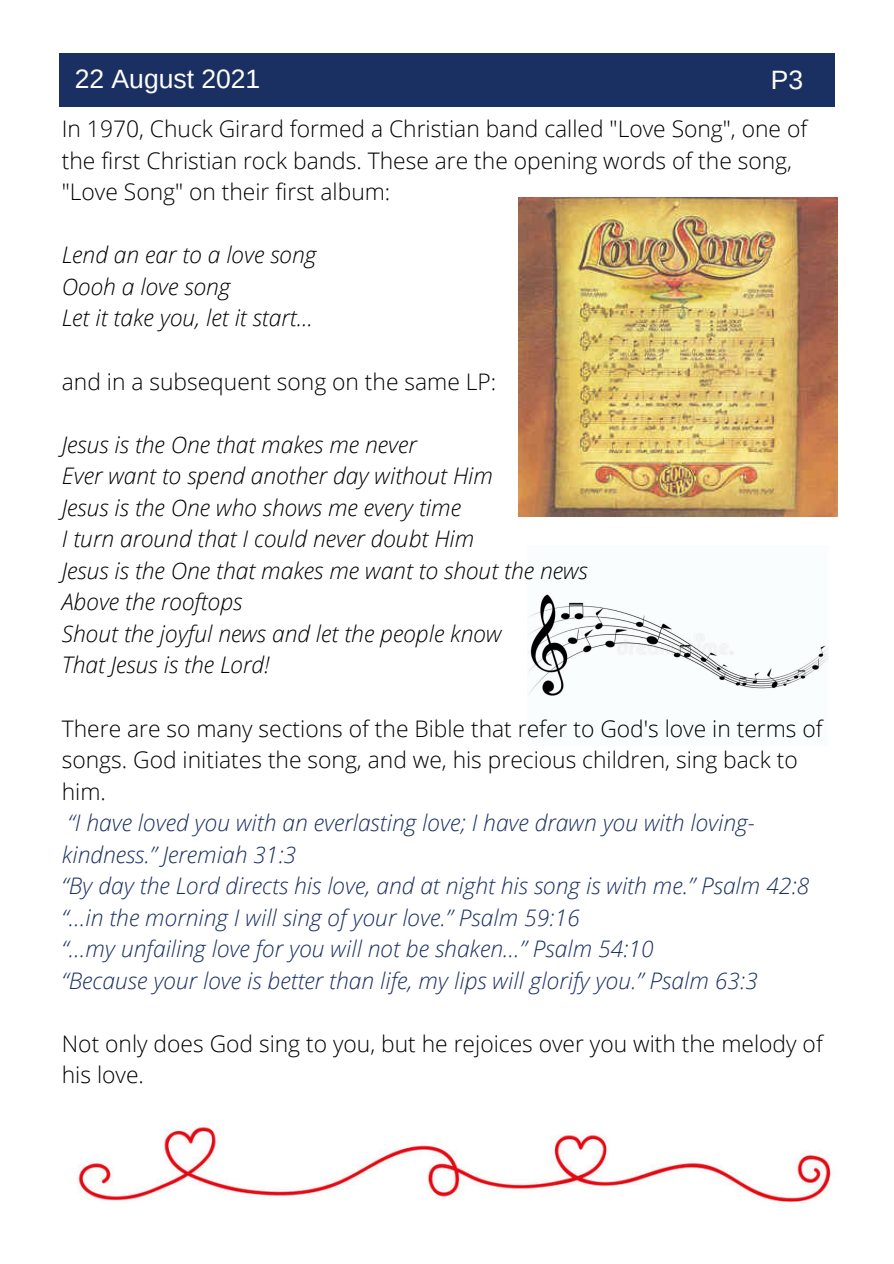
<style>
.page{position:relative;width:894px;height:1264px;background:#fff}
.page>*{position:absolute;margin:0;border:0;box-sizing:border-box;transform-origin:0 0}
.t1{font:26.55px "Arimo";color:#fff}
.t2{font:26.55px "Arimo";color:#fdfdfd}
.t3{font:300 22.8px/31.5px "Open Sans";color:#000}
.t4{font:italic 300 22.8px/31.5px "Open Sans";color:#1b3062}
.t5{font:italic 300 22.8px "Open Sans";color:#000}
</style>
<div class="page">
<div style="left:59px;top:54px;width:775px;height:53px;background:#1b3062"></div>
<img style="left:528px;top:594px;width:300px;height:102px">
<img style="left:78px;top:1121px;width:753px;height:82px">
<img style="left:518px;top:198px;width:319px;height:318px">
<p class="t1" style="left:75px;top:64px;width:187px">22 August 2021</p>
<p class="t2" style="left:770px;top:65px;width:34px">P3</p>
<p class="t3" style="left:62px;top:113px;width:746px">In 1970, Chuck Girard formed a Christian band called "Love Song", one of the first Christian rock bands. These are the opening words of the song, "Love Song" on their first album:</p>
<p class="t5" style="left:62px;top:239px;width:256px">Lend an ear to a love song</p>
<p class="t5" style="left:62px;top:270px;width:170px">Oooh a love song</p>
<p class="t5" style="left:62px;top:302px;width:252px">Let it take you, let it start...</p>
<p class="t3" style="left:62px;top:365px;width:436px">and in a subsequent song on the same LP:</p>
<p class="t5" style="left:62px;top:428px;width:356px">Jesus is the One that makes me never</p>
<p class="t5" style="left:62px;top:460px;width:432px">Ever want to spend another day without Him</p>
<p class="t5" style="left:62px;top:491px;width:400px">Jesus is the One who shows me every time</p>
<p class="t5" style="left:62px;top:523px;width:414px">I turn around that I could never doubt Him</p>
<p class="t5" style="left:62px;top:554px;width:527px">Jesus is the One that makes me want to shout the news</p>
<p class="t5" style="left:62px;top:586px;width:182px">Above the rooftops</p>
<p class="t5" style="left:62px;top:617px;width:441px">Shout the joyful news and let the people know</p>
<p class="t5" style="left:62px;top:649px;width:209px">That Jesus is the Lord!</p>
<p class="t3" style="left:62px;top:712px;width:762px">There are so many sections of the Bible that refer to God's love in terms of songs. God initiates the song, and we, his precious children, sing back to him.</p>
<p class="t4" style="left:62px;top:806px;width:694px">“I have loved you with an everlasting love; I have drawn you with loving&shy;kindness.” Jeremiah 31:3</p>
<p class="t4" style="left:62px;top:869px;width:749px">“By day the Lord directs his love, and at night his song is with me.” Psalm 42:8</p>
<p class="t4" style="left:62px;top:901px;width:519px">“…in the morning I will sing of your love.” Psalm 59:16</p>
<p class="t4" style="left:62px;top:932px;width:593px">“…my unfailing love for you will not be shaken…” Psalm 54:10</p>
<p class="t4" style="left:62px;top:964px;width:697px">“Because your love is better than life, my lips will glorify you.” Psalm 63:3</p>
<p class="t3" style="left:62px;top:1027px;width:762px">Not only does God sing to you, but he rejoices over you with the melody of his love.</p>
</div>
